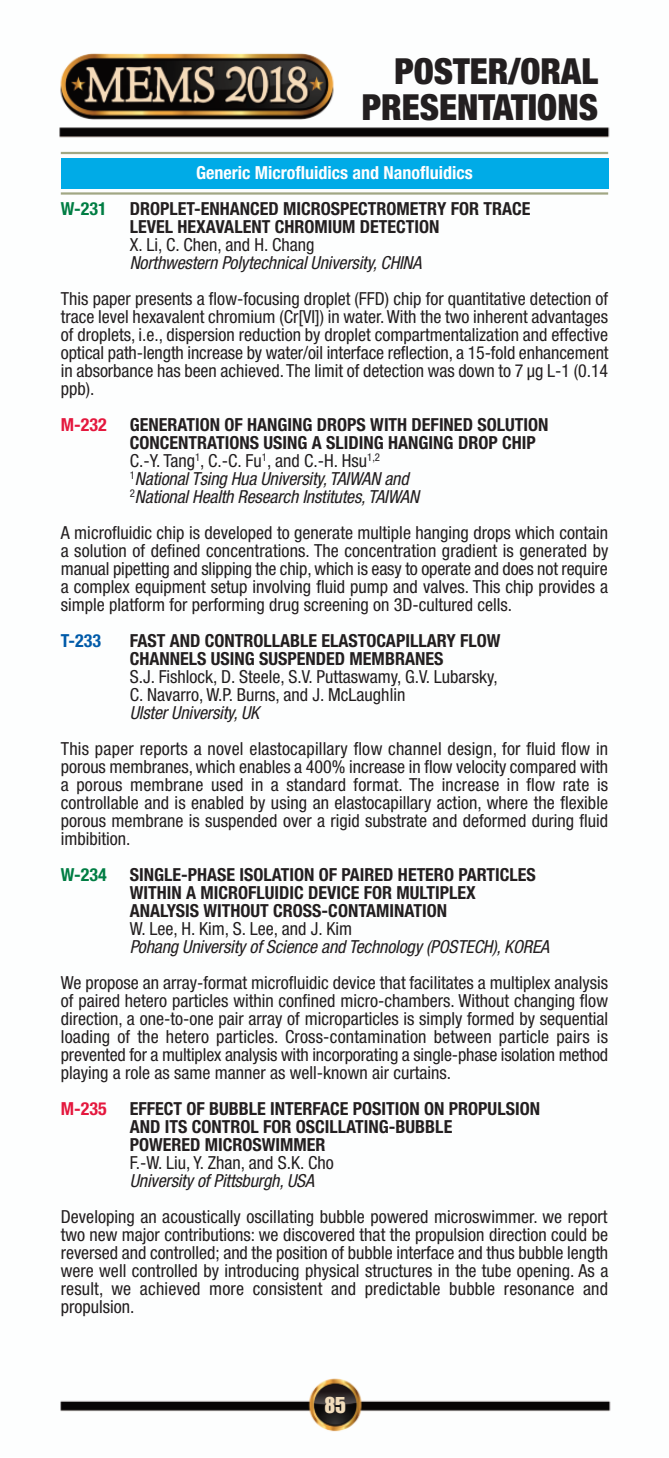
<style>
.page{position:relative;width:669px;height:1458px;background:#fff}
.page>*{position:absolute;margin:0;border:0;box-sizing:border-box;transform-origin:0 0}
.t1{font:900 condensed 36px/36px "Helvetica Neue LT Pro";color:#231f20;text-align:right}
.t2{font:20.25px "Impact";color:#f1dcbb}
.t3{font:condensed 18px/18px "Helvetica Neue LT Pro";color:#231f20;text-align:justify}
.t4{font:700 condensed 18px/18px "Helvetica Neue LT Pro";color:#231f20}
.t5{font:italic condensed 18px "Helvetica Neue LT Pro";letter-spacing:-.01em;color:#231f20}
.t6{font:700 condensed 18px "Helvetica Neue LT Pro";color:#fff}
.t7{font:700 condensed 18px "Helvetica Neue LT Pro";color:#007d43}
.t8{font:700 condensed 18px "Helvetica Neue LT Pro";color:#e4183e}
.t9{font:700 condensed 18px "Helvetica Neue LT Pro";color:#015ba9}
.s1{font-weight:400}
.s2{font-weight:400;font-style:italic}
</style>
<div class="page">
<img style="left:59px;top:53px;width:552px;height:1379px">
<hr style="left:61px;top:152px;width:546px;height:2px;background:#a1a784">
<hr style="left:61px;top:192px;width:546px;height:3px;background:#a1a784">
<div style="left:61px;top:158px;width:547px;height:30px;background:#00abe7"></div>
<h1 class="t1" style="left:361px;top:56px;width:237px">POSTER/ORAL<br>PRESENTATIONS</h1>
<p class="t6" style="left:196px;top:166px;width:278px">Generic Microfluidics and Nanofluidics</p>
<p class="t7" style="left:61px;top:202px;width:47px">W-231</p>
<p class="t4" style="left:130px;top:201px;width:402px">DROPLET-ENHANCED MICROSPECTROMETRY FOR TRACE<br>LEVEL HEXAVALENT CHROMIUM DETECTION</p>
<p class="t3" style="left:130px;top:237px;width:186px">X. Li, C. Chen, and H. Chang</p>
<p class="t5" style="left:130px;top:256px;width:293px">Northwestern Polytechnical University, CHINA</p>
<p class="t3" style="left:61px;top:291px;width:549px">This paper presents a flow-focusing droplet (FFD) chip for quantitative detection of trace level hexavalent chromium (Cr[VI]) in water. With the two inherent advantages of droplets, i.e., dispersion reduction by droplet compartmentalization and effective optical path-length increase by water/oil interface reflection, a 15-fold enhancement in absorbance has been achieved. The limit of detection was down to 7 µg L-1 (0.14 ppb).</p>
<p class="t8" style="left:61px;top:418px;width:47px">M-232</p>
<p class="t4" style="left:130px;top:417px;width:420px">GENERATION OF HANGING DROPS WITH DEFINED SOLUTION CONCENTRATIONS USING A SLIDING HANGING DROP CHIP <span class="s1">C.-Y. Tang</span><sup>1</sup><span class="s1">, C.-C. Fu</span><sup>1</sup><span class="s1">, and C.-H. Hsu</span><sup>1,2<br>1</sup><span class="s2">National Tsing Hua University, TAIWAN and<br></span><sup>2</sup><span class="s2">National Health Research Institutes, TAIWAN</span></p>
<p class="t3" style="left:61px;top:525px;width:549px">A microfluidic chip is developed to generate multiple hanging drops which contain a solution of defined concentrations. The concentration gradient is generated by manual pipetting and slipping the chip, which is easy to operate and does not require a complex equipment setup involving fluid pump and valves. This chip provides a simple platform for performing drug screening on 3D-cultured cells.</p>
<p class="t9" style="left:61px;top:634px;width:42px">T-233</p>
<p class="t4" style="left:130px;top:633px;width:372px">FAST AND CONTROLLABLE ELASTOCAPILLARY FLOW<br>CHANNELS USING SUSPENDED MEMBRANES</p>
<p class="t3" style="left:130px;top:669px;width:369px">S.J. Fishlock, D. Steele, S.V. Puttaswamy, G.V. Lubarsky,<br>C. Navarro, W.P. Burns, and J. McLaughlin</p>
<p class="t5" style="left:130px;top:706px;width:131px">Ulster University, UK</p>
<p class="t3" style="left:61px;top:741px;width:548px">This paper reports a novel elastocapillary flow channel design, for fluid flow in porous membranes, which enables a 400% increase in flow velocity compared with a porous membrane used in a standard format. The increase in flow rate is controllable and is enabled by using an elastocapillary action, where the flexible porous membrane is suspended over a rigid substrate and deformed during fluid imbibition.</p>
<p class="t7" style="left:61px;top:868px;width:47px">W-234</p>
<p class="t4" style="left:130px;top:867px;width:407px">SINGLE-PHASE ISOLATION OF PAIRED HETERO PARTICLES<br>WITHIN A MICROFLUIDIC DEVICE FOR MULTIPLEX<br>ANALYSIS WITHOUT CROSS-CONTAMINATION</p>
<p class="t3" style="left:130px;top:921px;width:224px">W. Lee, H. Kim, S. Lee, and J. Kim</p>
<p class="t5" style="left:130px;top:940px;width:421px">Pohang University of Science and Technology (POSTECH), KOREA</p>
<p class="t3" style="left:61px;top:975px;width:548px">We propose an array-format microfluidic device that facilitates a multiplex analysis of paired hetero particles within confined micro-chambers. Without changing flow direction, a one-to-one pair array of microparticles is simply formed by sequential loading of the hetero particles. Cross-contamination between particle pairs is prevented for a multiplex analysis with incorporating a single-phase isolation method playing a role as same manner as well-known air curtains.</p>
<p class="t8" style="left:61px;top:1102px;width:47px">M-235</p>
<p class="t4" style="left:130px;top:1101px;width:411px">EFFECT OF BUBBLE INTERFACE POSITION ON PROPULSION<br>AND ITS CONTROL FOR OSCILLATING-BUBBLE<br>POWERED MICROSWIMMER</p>
<p class="t3" style="left:130px;top:1155px;width:205px">F.-W. Liu, Y. Zhan, and S.K. Cho</p>
<p class="t5" style="left:130px;top:1174px;width:186px">University of Pittsburgh, USA</p>
<p class="t3" style="left:61px;top:1209px;width:549px">Developing an acoustically oscillating bubble powered microswimmer. we report two new major contributions: we discovered that the propulsion direction could be reversed and controlled; and the position of bubble interface and thus bubble length were well controlled by introducing physical structures in the tube opening. As a result, we achieved more consistent and predictable bubble resonance and propulsion.</p>
<p class="t2" style="left:324px;top:1394px;width:23px">85</p>
</div>
